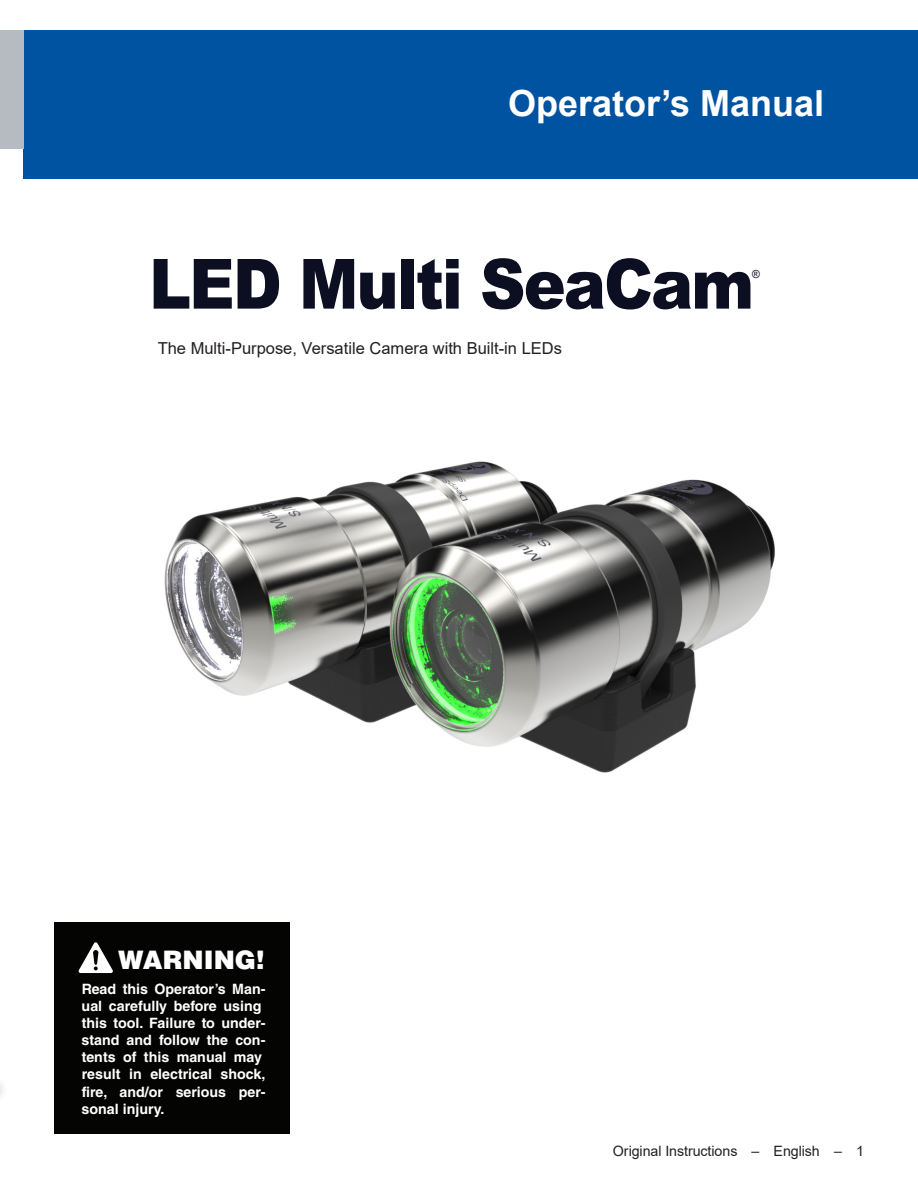
<style>
.page{position:relative;width:918px;height:1188px;background:#fff}
.page>*{position:absolute;margin:0;border:0;box-sizing:border-box;transform-origin:0 0}
.t1{font:900 69.3px "Arial";letter-spacing:-.03em;color:#0c0e22;scale:.91 1}
.t2{font:700 36px "Arial";color:#fff}
.t3{font:900 25.5px "Helvetica LT Std";color:#fff}
.t4{font:16.5px "Arial";color:#231f20}
.t5{font:700 14.25px/17.1px "Helvetica LT Std";color:#fff}
.t6{font:14.25px "Arial";letter-spacing:-.005em;color:#231f20}
.t7{font:11.1px "Arial";color:#0c0e22;scale:.94 1}
</style>
<div class="page">
<div style="left:24px;top:30px;width:894px;height:149px;background:#0053a0"></div>
<div style="left:0;top:30px;width:24px;height:118px;background:#b5bbc0"></div>
<div style="left:54px;top:922px;width:235px;height:212px;background:#040503"></div>
<svg style="left:79px;top:942px;width:34px;height:31px"></svg>
<img style="left:164px;top:461px;width:611px;height:312px">
<h2 class="t2" style="left:508px;top:78px;width:318px">Operator’s Manual</h2>
<h1 class="t1" style="left:149px;top:234px;width:666px">LED Multi SeaCam</h1>
<p class="t7" style="left:752px;top:267px;width:10px">®</p>
<p class="t4" style="left:158px;top:337px;width:406px">The Multi-Purpose, Versatile Camera with Built-in LEDs</p>
<h3 class="t3" style="left:118px;top:943px;width:148px">WARNING!</h3>
<p class="t5" style="left:82px;top:980px;width:185px">Read this Operator’s Man&shy;ual carefully before using this tool. Failure to under&shy;stand and follow the con&shy;tents of this manual may result in electrical shock, fire, and/or serious per&shy;sonal injury.</p>
<p class="t6" style="left:613px;top:1141px;width:252px">Original Instructions – English – 1</p>
</div>
